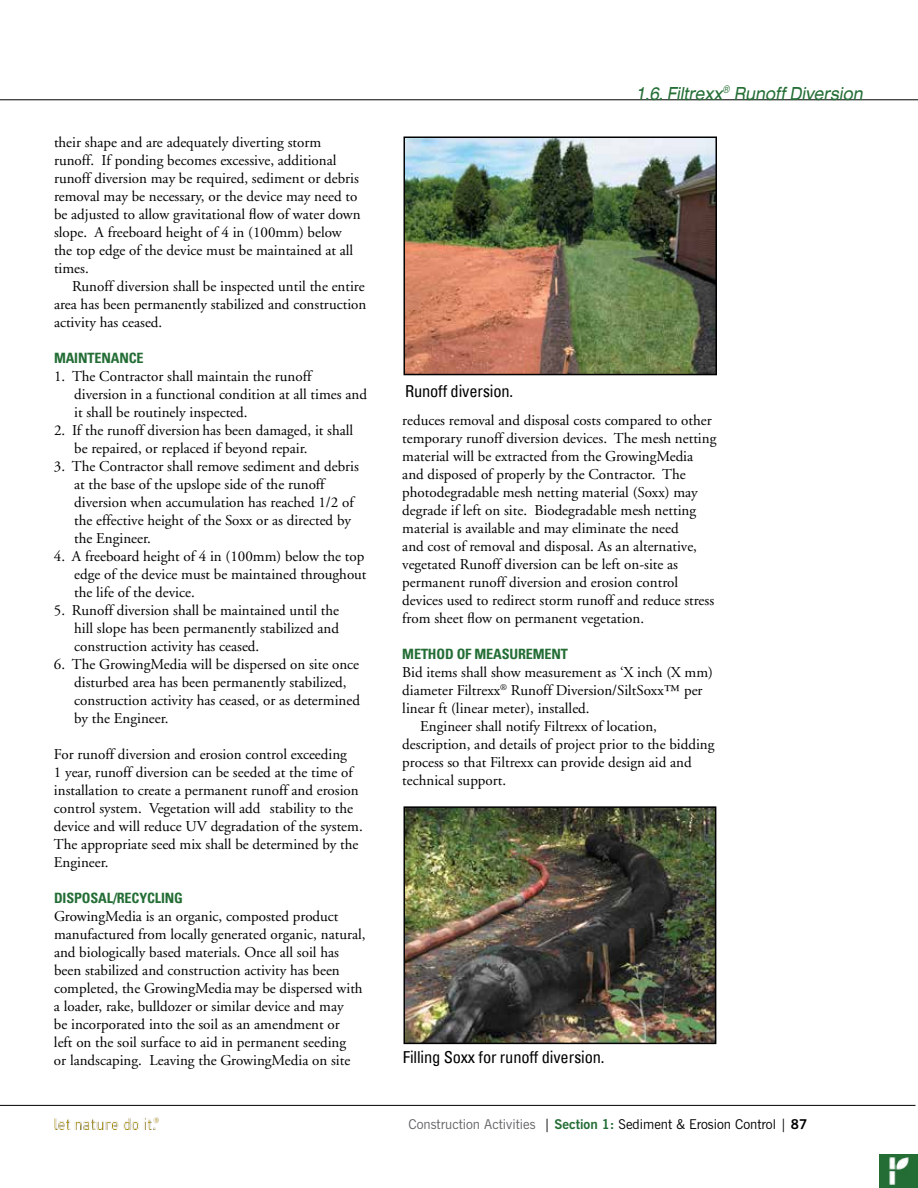
<style>
.page{position:relative;width:918px;height:1188px;background:#fff}
.page>*{position:absolute;margin:0;border:0;box-sizing:border-box;transform-origin:0 0}
.t1{font:19.5px "Sans Extended Regular Oblique DTC";letter-spacing:-.01em;color:#246e36;scale:.8 1}
.t2{font:condensed 16.5px "Univers";letter-spacing:-.01em;color:#000}
.t3{font:15px/18px "Adobe Garamond";color:#000}
.t4{font:700 condensed 14.25px "Univers";letter-spacing:-.01em;color:#246e36}
.t5{font:13.5px "News Gothic BT";color:#000}
.s1{color:#636466}
.s2{font-weight:700;color:#246e36}
.s3{font-weight:700}
</style>
<div class="page">
<hr style="left:0;top:1105px;width:916px;height:1px;background:#000">
<div style="left:879px;top:1154px;width:39px;height:34px;background:#246e36"></div>
<img style="left:55px;top:1117px;width:104px;height:12px">
<img style="left:890px;top:1157px;width:19px;height:28px">
<hr style="left:0;top:100px;width:918px;height:1px;background:#000">
<img style="left:407px;top:139px;width:307px;height:233px">
<div style="left:404px;top:136px;width:313px;height:239px;border:2px solid #000"></div>
<img style="left:407px;top:809px;width:306px;height:232px">
<div style="left:404px;top:806px;width:312px;height:238px;border:2px solid #000"></div>
<p class="t3" style="left:54px;top:134px;width:308px">their shape and are adequately diverting storm runoff. If ponding becomes excessive, additional runoff diversion may be required, sediment or debris removal may be necessary, or the device may need to be adjusted to allow gravitational flow of water down slope. A freeboard height of 4 in (100mm) below the top edge of the device must be maintained at all times.</p>
<p class="t3" style="left:54px;top:278px;width:314px;text-align:justify;text-indent:18px">Runoff diversion shall be inspected until the entire area has been permanently stabilized and construction activity has ceased.</p>
<p class="t4" style="left:54px;top:349px;width:91px">MAINTENANCE</p>
<p class="t3" style="left:74px;top:368px;width:294px;text-indent:-20px">1. The Contractor shall maintain the runoff diversion in a functional condition at all times and it shall be routinely inspected.</p>
<p class="t3" style="left:74px;top:422px;width:281px;text-indent:-20px">2. If the runoff diversion has been damaged, it shall be repaired, or replaced if beyond repair.</p>
<p class="t3" style="left:74px;top:458px;width:286px;text-indent:-20px">3. The Contractor shall remove sediment and debris at the base of the upslope side of the runoff diversion when accumulation has reached 1/2 of the effective height of the Soxx or as directed by the Engineer.</p>
<p class="t3" style="left:74px;top:548px;width:294px;text-indent:-20px">4. A freeboard height of 4 in (100mm) below the top edge of the device must be maintained throughout the life of the device.</p>
<p class="t3" style="left:74px;top:602px;width:266px;text-align:justify;text-indent:-20px">5. Runoff diversion shall be maintained until the hill slope has been permanently stabilized and construction activity has ceased.</p>
<p class="t3" style="left:74px;top:656px;width:287px;text-indent:-20px">6. The GrowingMedia will be dispersed on site once disturbed area has been permanently stabilized, construction activity has ceased, or as determined by the Engineer.</p>
<p class="t3" style="left:54px;top:746px;width:310px">For runoff diversion and erosion control exceeding<br>1 year, runoff diversion can be seeded at the time of installation to create a permanent runoff and erosion control system. Vegetation will add stability to the device and will reduce UV degradation of the system.<br>The appropriate seed mix shall be determined by the Engineer.</p>
<p class="t4" style="left:54px;top:889px;width:131px">DISPOSAL/RECYCLING</p>
<p class="t3" style="left:54px;top:908px;width:313px">GrowingMedia is an organic, composted product manufactured from locally generated organic, natural, and biologically based materials. Once all soil has been stabilized and construction activity has been completed, the GrowingMediamay be dispersed with a loader, rake, bulldozer or similar device and may<br>be incorporated into the soil as an amendment or<br>left on the soil surface to aid in permanent seeding<br>or landscaping. Leaving the GrowingMedia on site</p>
<p class="t2" style="left:405px;top:380px;width:110px">Runoff diversion.</p>
<h1 class="t1" style="left:636px;top:82px;width:285px">1.6. Filtrexx<sup>®</sup> Runoff Diversion</h1>
<p class="t3" style="left:402px;top:412px;width:316px">reduces removal and disposal costs compared to other temporary runoff diversion devices. The mesh netting material will be extracted from the GrowingMedia and disposed of properly by the Contractor. The photodegradable mesh netting material (Soxx) may degrade if left on site. Biodegradable mesh netting material is available and may eliminate the need<br>and cost of removal and disposal. As an alternative, vegetated Runoff diversion can be left on-site as permanent runoff diversion and erosion control devices used to redirect storm runoff and reduce stress from sheet flow on permanent vegetation.</p>
<p class="t4" style="left:402px;top:645px;width:167px">METHOD OF MEASUREMENT</p>
<p class="t3" style="left:402px;top:664px;width:312px">Bid items shall show measurement as ‘X inch (X mm)</p>
<p class="t3" style="left:402px;top:682px;width:302px">diameter Filtrexx<sup>®</sup> Runoff Diversion/SiltSoxx™ per</p>
<p class="t3" style="left:402px;top:700px;width:189px">linear ft (linear meter), installed.</p>
<p class="t3" style="left:420px;top:718px;width:238px">Engineer shall notify Filtrexx of location,</p>
<p class="t3" style="left:402px;top:736px;width:314px">description, and details of project prior to the bidding</p>
<p class="t3" style="left:402px;top:754px;width:291px">process so that Filtrexx can provide design aid and</p>
<p class="t3" style="left:402px;top:772px;width:105px">technical support.</p>
<p class="t2" style="left:403px;top:1046px;width:203px">Filling Soxx for runoff diversion.</p>
<p class="t5" style="left:409px;top:1116px;width:400px"><span class="s1">Construction Activities</span> | <span class="s2">Section 1:</span> Sediment &amp; Erosion Control | <span class="s3">87</span></p>
</div>
